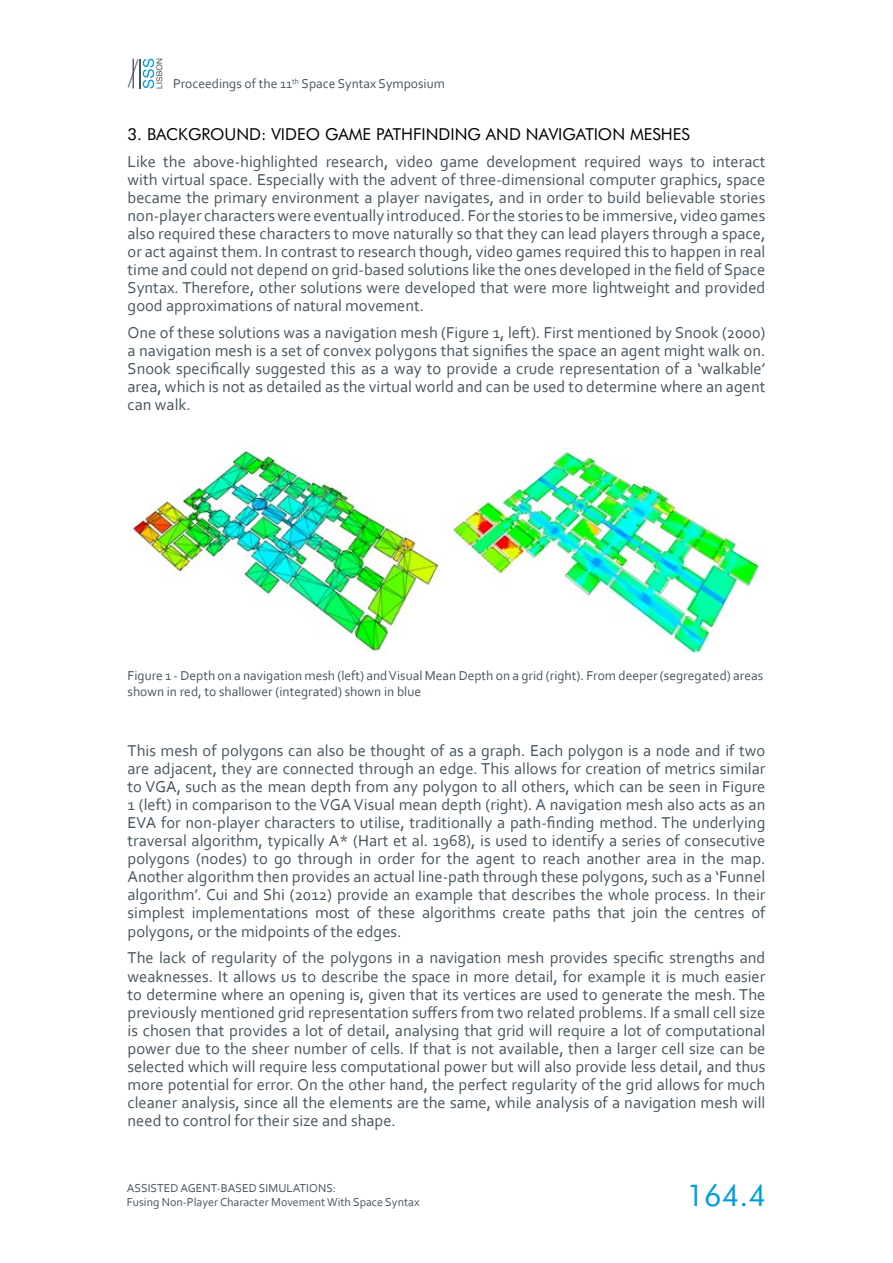
<style>
.page{position:relative;width:893px;height:1263px;background:#fff}
.page>*{position:absolute;margin:0;border:0;box-sizing:border-box;transform-origin:0 0}
.t1{font:30px "Futura BT";color:#009de0}
.t2{font:16.5px/18px "Corbel";color:#46555f;text-align:justify}
.t3{font:16.5px "Futura BT";color:#000}
.t4{font:13.5px/16.2px "Corbel";color:#46555f}
.t5{font:12px/14.4px "Corbel";color:#46555f}
</style>
<div class="page">
<svg style="left:128px;top:59px;width:34px;height:29px"></svg>
<img style="left:132px;top:448px;width:628px;height:206px">
<p class="t4" style="left:173px;top:76px;width:273px">Proceedings of the 11<sup>th</sup> Space Syntax Symposium</p>
<p class="t3" style="left:128px;top:124px;width:564px">3. BACKGROUND: VIDEO GAME PATHFINDING AND NAVIGATION MESHES</p>
<p class="t2" style="left:128px;top:152px;width:639px">Like the above-highlighted research, video game development required ways to interact with virtual space. Especially with the advent of three-dimensional computer graphics, space became the primary environment a player navigates, and in order to build believable stories non-player characters were eventually introduced. For the stories to be immersive, video games also required these characters to move naturally so that they can lead players through a space, or act against them. In contrast to research though, video games required this to happen in real time and could not depend on grid-based solutions like the ones developed in the field of Space Syntax. Therefore, other solutions were developed that were more lightweight and provided good approximations of natural movement.</p>
<p class="t2" style="left:128px;top:323px;width:639px">One of these solutions was a navigation mesh (Figure 1, left). First mentioned by Snook (2000) a navigation mesh is a set of convex polygons that signifies the space an agent might walk on.<br>Snook specifically suggested this as a way to provide a crude representation of a ‘walkable’ area, which is not as detailed as the virtual world and can be used to determine where an agent can walk.</p>
<p class="t4" style="left:128px;top:667px;width:637px">Figure 1 - Depth on a navigation mesh (left) and Visual Mean Depth on a grid (right). From deeper (segregated) areas shown in red, to shallower (integrated) shown in blue</p>
<p class="t2" style="left:128px;top:741px;width:639px">This mesh of polygons can also be thought of as a graph. Each polygon is a node and if two are adjacent, they are connected through an edge. This allows for creation of metrics similar to VGA, such as the mean depth from any polygon to all others, which can be seen in Figure 1 (left) in comparison to the VGA Visual mean depth (right). A navigation mesh also acts as an EVA for non-player characters to utilise, traditionally a path-finding method. The underlying traversal algorithm, typically A* (Hart et al. 1968), is used to identify a series of consecutive polygons (nodes) to go through in order for the agent to reach another area in the map.<br>Another algorithm then provides an actual line-path through these polygons, such as a ‘Funnel algorithm’. Cui and Shi (2012) provide an example that describes the whole process. In their simplest implementations most of these algorithms create paths that join the centres of polygons, or the midpoints of the edges.</p>
<p class="t2" style="left:128px;top:948px;width:639px">The lack of regularity of the polygons in a navigation mesh provides specific strengths and weaknesses. It allows us to describe the space in more detail, for example it is much easier to determine where an opening is, given that its vertices are used to generate the mesh. The previously mentioned grid representation suffers from two related problems. If a small cell size is chosen that provides a lot of detail, analysing that grid will require a lot of computational power due to the sheer number of cells. If that is not available, then a larger cell size can be selected which will require less computational power but will also provide less detail, and thus more potential for error. On the other hand, the perfect regularity of the grid allows for much cleaner analysis, since all the elements are the same, while analysis of a navigation mesh will need to control for their size and shape.</p>
<p class="t5" style="left:127px;top:1180px;width:294px">ASSISTED AGENT-BASED SIMULATIONS:<br>Fusing Non-Player Character Movement With Space Syntax</p>
<h1 class="t1" style="left:686px;top:1177px;width:81px">164.4</h1>
</div>
